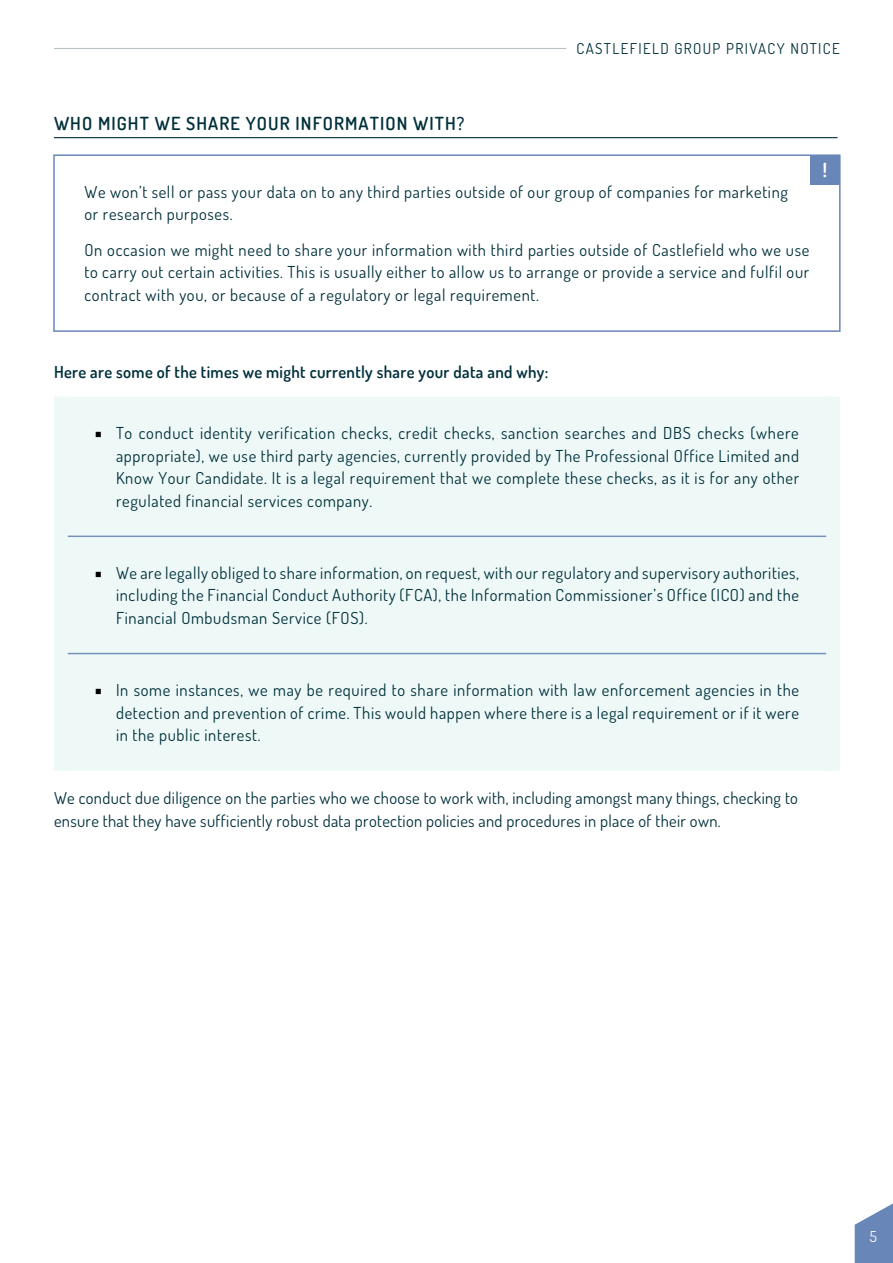
<style>
.page{position:relative;width:893px;height:1263px;background:#fff}
.page>*{position:absolute;margin:0;border:0;box-sizing:border-box;transform-origin:0 0}
.t1{font:700 19.5px "Dosis";color:#fff}
.t2{font:600 18px "Dosis";letter-spacing:.06em;color:#00303b}
.t3{font:16.5px/22.5px "Dosis";letter-spacing:.04em;color:#00303b;text-align:justify}
.t4{font:16.5px/22.5px "Dosis";letter-spacing:.02em;color:#00303b}
.t5{font:600 16.5px "Dosis";letter-spacing:.02em;color:#00303b}
.t6{font:15px "Dosis";letter-spacing:.09em;color:#00303b}
.t7{font:15px "Dosis";color:#fff}
.s1{font-family:"Minion Pro";font-size:18px;color:#000}
</style>
<div class="page">
<hr style="left:54px;top:48px;width:512px;height:1px;background:#00303b">
<svg style="left:855px;top:1203px;width:38px;height:60px"></svg>
<hr style="left:54px;top:137px;width:783px;height:1px;background:#00303b">
<div style="left:68px;top:397px;width:758px;height:374px;background:#eef9f7"></div>
<hr style="left:68px;top:536px;width:758px;height:1px;background:#7892bf">
<hr style="left:68px;top:653px;width:758px;height:1px;background:#7892bf">
<div style="left:54px;top:397px;width:14px;height:139px;background:#eef9f7"></div>
<div style="left:826px;top:397px;width:14px;height:139px;background:#eef9f7"></div>
<div style="left:54px;top:536px;width:14px;height:117px;background:#eef9f7"></div>
<div style="left:826px;top:536px;width:14px;height:117px;background:#eef9f7"></div>
<div style="left:54px;top:653px;width:14px;height:118px;background:#eef9f7"></div>
<div style="left:826px;top:653px;width:14px;height:118px;background:#eef9f7"></div>
<div style="left:53px;top:154px;width:788px;height:178px;border:2px solid #6986b8"></div>
<div style="left:810px;top:155px;width:30px;height:30px;background:#6986b8"></div>
<p class="t2" style="left:54px;top:112px;width:412px">WHO MIGHT WE SHARE YOUR INFORMATION WITH?</p>
<p class="t6" style="left:577px;top:38px;width:265px">CASTLEFIELD GROUP PRIVACY NOTICE</p>
<p class="t1" style="left:823px;top:158px;width:6px">!</p>
<p class="t3" style="left:85px;top:180px;width:705px">We won’t sell or pass your data on to any third parties outside of our group of companies for marketing or research purposes.</p>
<p class="t3" style="left:85px;top:237px;width:726px">On occasion we might need to share your information with third parties outside of Castlefield who we use to carry out certain activities. This is usually either to allow us to arrange or provide a service and fulfil our contract with you, or because of a regulatory or legal requirement.</p>
<p class="t5" style="left:54px;top:361px;width:496px">Here are some of the times we might currently share your data and why:</p>
<p class="t3" style="left:116px;top:421px;width:685px;text-indent:-21px"><span class="s1">■</span> To conduct identity verification checks, credit checks, sanction searches and DBS checks (where appropriate), we use third party agencies, currently provided by The Professional Office Limited and Know Your Candidate. It is a legal requirement that we complete these checks, as it is for any other regulated financial services company.</p>
<p class="t3" style="left:116px;top:561px;width:684px;text-indent:-21px"><span class="s1">■</span> We are legally obliged to share information, on request, with our regulatory and supervisory authorities, including the Financial Conduct Authority (FCA), the Information Commissioner’s Office (ICO) and the Financial Ombudsman Service (FOS).</p>
<p class="t3" style="left:116px;top:678px;width:685px;text-indent:-21px"><span class="s1">■</span> In some instances, we may be required to share information with law enforcement agencies in the detection and prevention of crime. This would happen where there is a legal requirement or if it were in the public interest.</p>
<p class="t4" style="left:54px;top:786px;width:745px">We conduct due diligence on the parties who we choose to work with, including amongst many things, checking to ensure that they have sufficiently robust data protection policies and procedures in place of their own.</p>
<p class="t7" style="left:870px;top:1225px;width:9px">5</p>
</div>
